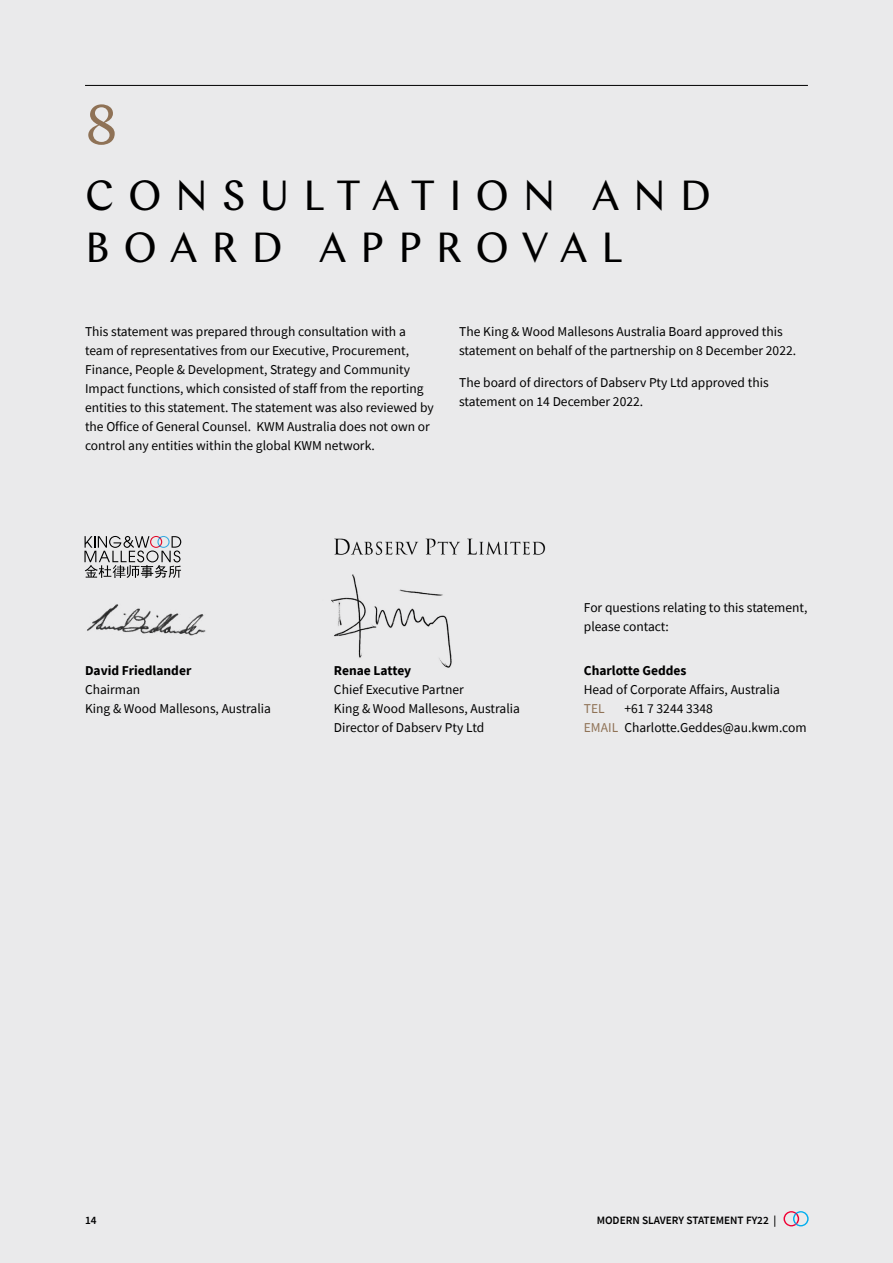
<style>
.page{position:relative;width:893px;height:1263px;background:#eaeaeb}
.page>*{position:absolute;margin:0;border:0;box-sizing:border-box;transform-origin:0 0}
.t1{font:57px "Chap";color:#8f7256}
.t2{font:42px/52.5px "Chap";letter-spacing:.325em;color:#000}
.t3{font:13.5px/18.9px "Source Sans Pro";color:#000}
.t4{font:700 13.5px "Source Sans Pro";color:#000}
.t5{font:13.5px "Source Sans Pro";color:#8f7256}
.t6{font:600 11.25px "Source Sans Pro";color:#000}
.s1{color:#8f7256}
</style>
<div class="page">
<svg style="left:84px;top:536px;width:97px;height:42px"></svg>
<img style="left:87px;top:604px;width:119px;height:32px">
<hr style="left:85px;top:85px;width:723px;height:1px;background:#000">
<img style="left:334px;top:538px;width:212px;height:17px">
<img style="left:331px;top:553px;width:137px;height:115px">
<svg style="left:783px;top:1211px;width:26px;height:15px"></svg>
<h1 class="t1" style="left:85px;top:89px;width:34px">8</h1>
<h2 class="t2" style="left:85px;top:169px;width:628px">CONSULTATION AND<br>BOARD APPROVAL</h2>
<p class="t3" style="left:85px;top:322px;width:350px">This statement was prepared through consultation with a team of representatives from our Executive, Procurement, Finance, People &amp; Development, Strategy and Community Impact functions, which consisted of staff from the reporting entities to this statement. The statement was also reviewed by the Office of General Counsel. KWM Australia does not own or control any entities within the global KWM network.</p>
<p class="t3" style="left:459px;top:322px;width:337px">The King &amp; Wood Mallesons Australia Board approved this statement on behalf of the partnership on 8 December 2022.</p>
<p class="t3" style="left:459px;top:373px;width:311px">The board of directors of Dabserv Pty Ltd approved this statement on 14 December 2022.</p>
<p class="t3" style="left:584px;top:598px;width:225px">For questions relating to this statement, please contact:</p>
<p class="t4" style="left:85px;top:662px;width:108px">David Friedlander</p>
<p class="t3" style="left:85px;top:680px;width:187px">Chairman<br>King &amp; Wood Mallesons, Australia</p>
<p class="t4" style="left:334px;top:662px;width:79px">Renae Lattey</p>
<p class="t3" style="left:334px;top:680px;width:187px">Chief Executive Partner<br>King &amp; Wood Mallesons, Australia<br>Director of Dabserv Pty Ltd</p>
<p class="t4" style="left:584px;top:662px;width:104px">Charlotte Geddes</p>
<p class="t3" style="left:584px;top:680px;width:198px">Head of Corporate Affairs, Australia</p>
<p class="t5" style="left:584px;top:700px;width:22px">TEL</p>
<p class="t3" style="left:584px;top:699px;width:224px;text-indent:40px">+61 7 3244 3348<br><span class="s1">EMAIL</span> Charlotte.Geddes@au.kwm.com</p>
<p class="t6" style="left:85px;top:1213px;width:13px">14</p>
<p class="t6" style="left:597px;top:1213px;width:181px">MODERN SLAVERY STATEMENT FY22 |</p>
</div>
